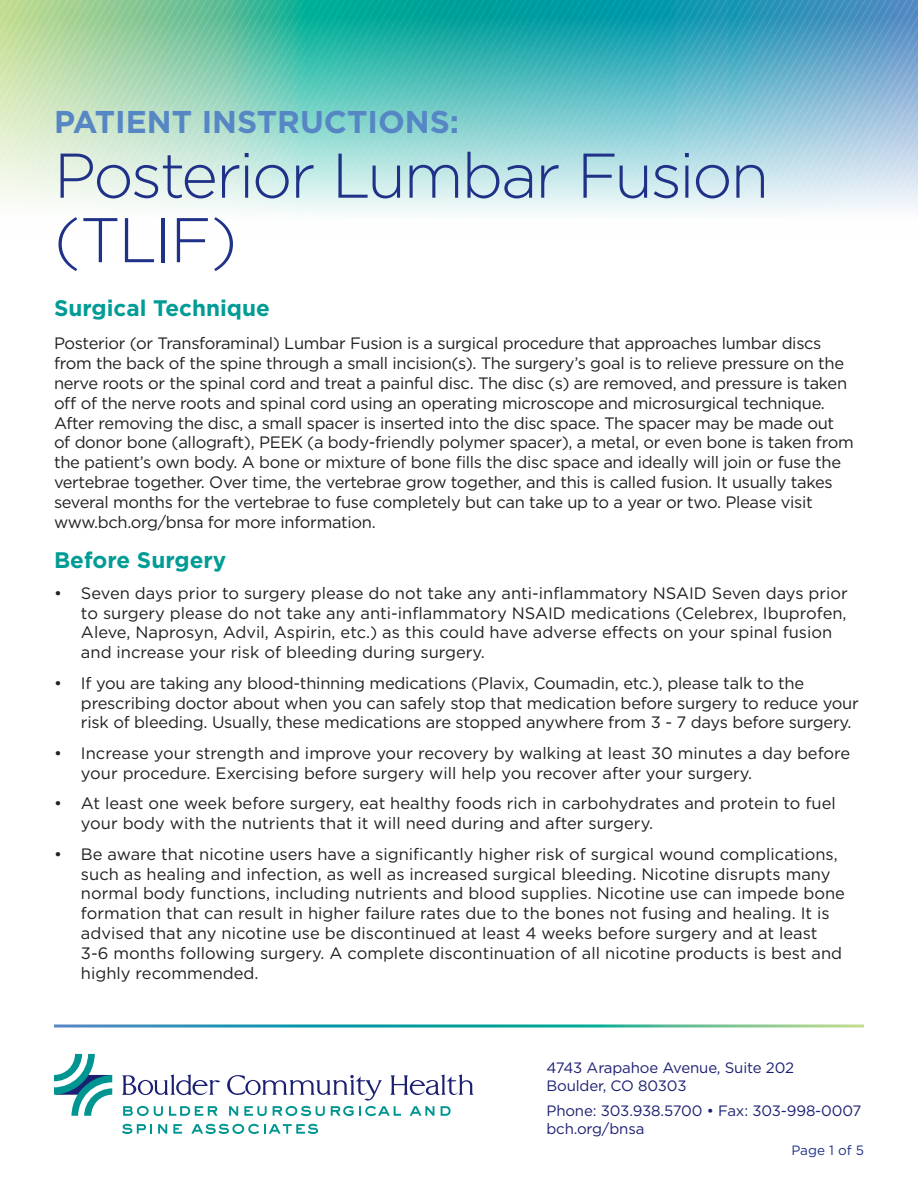
<style>
.page{position:relative;width:918px;height:1188px;background:#fff}
.page>*{position:absolute;margin:0;border:0;box-sizing:border-box;transform-origin:0 0}
.t1{font:300 63px/64.5px "Gotham";letter-spacing:-.04em;color:#203188}
.t2{font:700 31.5px "Gotham";color:#5786c5}
.t3{font:700 22.5px "Gotham";color:#009c95}
.t4{font:16.5px/19.8px "Gotham";letter-spacing:-.015em;color:#231f20}
.t5{font:15px/18px "Gotham";letter-spacing:-.01em;color:#1c2072}
.t6{font:13.5px "Gotham";color:#203188}
</style>
<div class="page">
<img style="left:0;top:0;width:918px;height:213px">
<svg style="left:123px;top:1106px;width:40px;height:10px"></svg>
<svg style="left:169px;top:1106px;width:49px;height:10px"></svg>
<svg style="left:122px;top:1124px;width:30px;height:10px"></svg>
<svg style="left:158px;top:1124px;width:9px;height:10px"></svg>
<svg style="left:173px;top:1124px;width:9px;height:10px"></svg>
<svg style="left:191px;top:1124px;width:127px;height:10px"></svg>
<svg style="left:122px;top:1074px;width:98px;height:21px"></svg>
<svg style="left:227px;top:1074px;width:247px;height:42px"></svg>
<svg style="left:54px;top:1054px;width:58px;height:62px"></svg>
<svg style="left:54px;top:1024px;width:810px;height:4px;background:#67bcb8"></svg>
<h2 class="t2" style="left:54px;top:101px;width:407px">PATIENT INSTRUCTIONS:</h2>
<h1 class="t1" style="left:54px;top:141px;width:717px">Posterior Lumbar Fusion (TLIF)</h1>
<h3 class="t3" style="left:54px;top:293px;width:217px">Surgical Technique</h3>
<p class="t4" style="left:54px;top:333px;width:801px">Posterior (or Transforaminal) Lumbar Fusion is a surgical procedure that approaches lumbar discs from the back of the spine through a small incision(s). The surgery’s goal is to relieve pressure on the nerve roots or the spinal cord and treat a painful disc. The disc (s) are removed, and pressure is taken off of the nerve roots and spinal cord using an operating microscope and microsurgical technique.<br>After removing the disc, a small spacer is inserted into the disc space. The spacer may be made out of donor bone (allograft), PEEK (a body-friendly polymer spacer), a metal, or even bone is taken from the patient’s own body. A bone or mixture of bone fills the disc space and ideally will join or fuse the vertebrae together. Over time, the vertebrae grow together, and this is called fusion. It usually takes several months for the vertebrae to fuse completely but can take up to a year or two. Please visit www.bch.org/bnsa for more information.</p>
<h3 class="t3" style="left:54px;top:545px;width:174px">Before Surgery</h3>
<p class="t4" style="left:81px;top:583px;width:768px;text-indent:-27px">• Seven days prior to surgery please do not take any anti-inflammatory NSAID Seven days prior to surgery please do not take any anti-inflammatory NSAID medications (Celebrex, Ibuprofen, Aleve, Naprosyn, Advil, Aspirin, etc.) as this could have adverse effects on your spinal fusion and increase your risk of bleeding during surgery.</p>
<p class="t4" style="left:81px;top:673px;width:779px;text-indent:-27px">• If you are taking any blood-thinning medications (Plavix, Coumadin, etc.), please talk to the prescribing doctor about when you can safely stop that medication before surgery to reduce your risk of bleeding. Usually, these medications are stopped anywhere from 3 - 7 days before surgery.</p>
<p class="t4" style="left:81px;top:743px;width:771px;text-indent:-27px">• Increase your strength and improve your recovery by walking at least 30 minutes a day before your procedure. Exercising before surgery will help you recover after your surgery.</p>
<p class="t4" style="left:81px;top:793px;width:756px;text-indent:-27px">• At least one week before surgery, eat healthy foods rich in carbohydrates and protein to fuel your body with the nutrients that it will need during and after surgery.</p>
<p class="t4" style="left:81px;top:844px;width:766px;text-indent:-27px">• Be aware that nicotine users have a significantly higher risk of surgical wound complications, such as healing and infection, as well as increased surgical bleeding. Nicotine disrupts many normal body functions, including nutrients and blood supplies. Nicotine use can impede bone formation that can result in higher failure rates due to the bones not fusing and healing. It is advised that any nicotine use be discontinued at least 4 weeks before surgery and at least 3-6 months following surgery. A complete discontinuation of all nicotine products is best and highly recommended.</p>
<p class="t5" style="left:546px;top:1059px;width:249px">4743 Arapahoe Avenue, Suite 202<br>Boulder, CO 80303</p>
<p class="t5" style="left:546px;top:1101px;width:317px">Phone: 303.938.5700 • Fax: 303-998-0007 bch.org/bnsa</p>
<p class="t6" style="left:791px;top:1142px;width:74px">Page 1 of 5</p>
</div>
